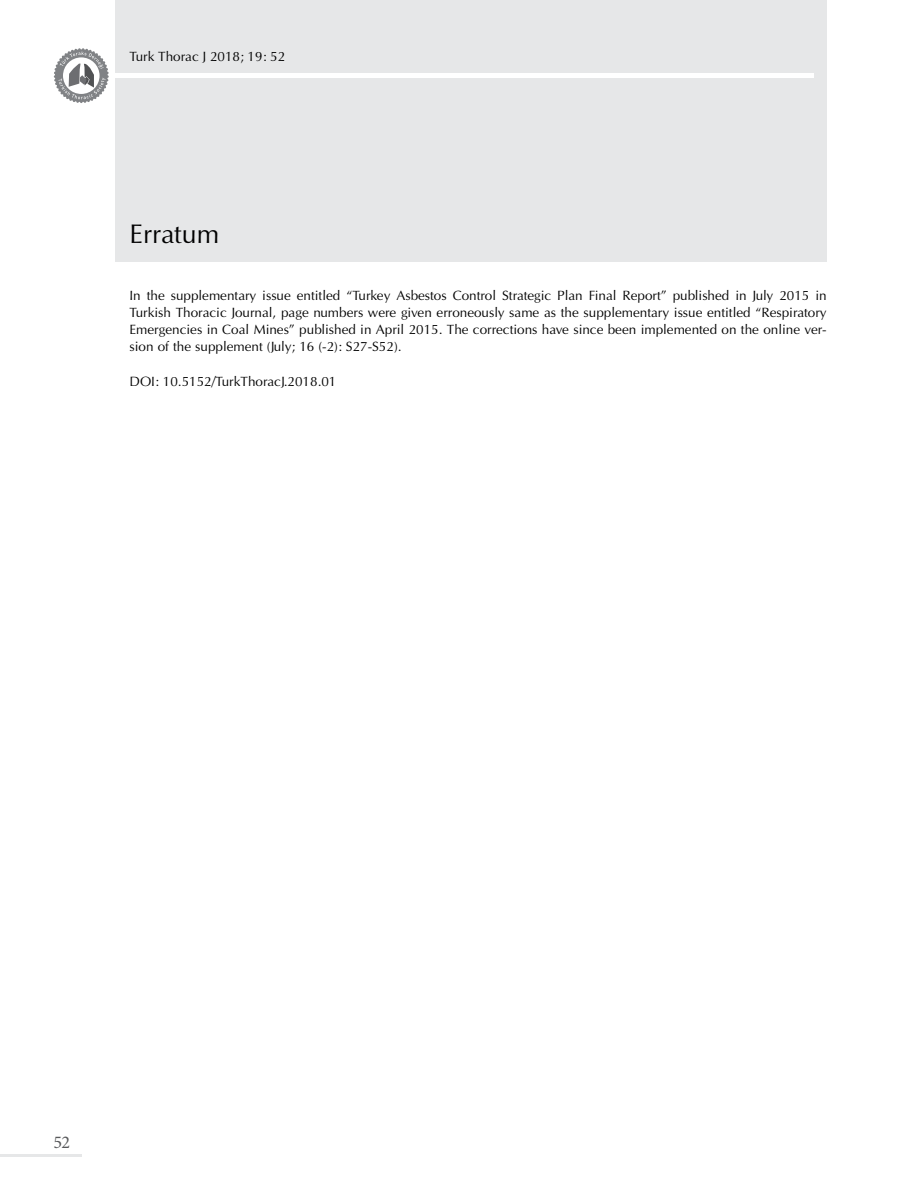
<style>
.page{position:relative;width:915px;height:1191px;background:#fff}
.page>*{position:absolute;margin:0;border:0;box-sizing:border-box;transform-origin:0 0}
.t1{font:27px "Optima Normal Tr";color:#000}
.t2{font:18px "Minion Pro";color:#58595b}
.t3{font:13.5px/17.2px "Optima Normal Tr";color:#000;text-align:justify}
</style>
<div class="page">
<div style="left:115px;top:0;width:711px;height:261px;background:#e6e7e8"></div>
<hr style="left:4px;top:74px;width:809px;height:4px;background:#fff">
<svg style="left:53px;top:48px;width:56px;height:55px"></svg>
<hr style="left:0;top:1154px;width:82px;height:2px;background:#e6e7e8">
<p class="t3" style="left:129px;top:48px;width:157px">Turk Thorac J 2018; 19: 52</p>
<h1 class="t1" style="left:129px;top:218px;width:91px">Erratum</h1>
<p class="t3" style="left:129px;top:286px;width:698px">In the supplementary issue entitled “Turkey Asbestos Control Strategic Plan Final Report” published in July 2015 in Turkish Thoracic Journal, page numbers were given erroneously same as the supplementary issue entitled “Respiratory Emergencies in Coal Mines” published in April 2015. The corrections have since been implemented on the online ver&shy;sion of the supplement (July; 16 (-2): S27-S52).</p>
<p class="t3" style="left:129px;top:373px;width:208px">DOI: 10.5152/TurkThoracJ.2018.01</p>
<h2 class="t2" style="left:53px;top:1130px;width:18px">52</h2>
</div>
